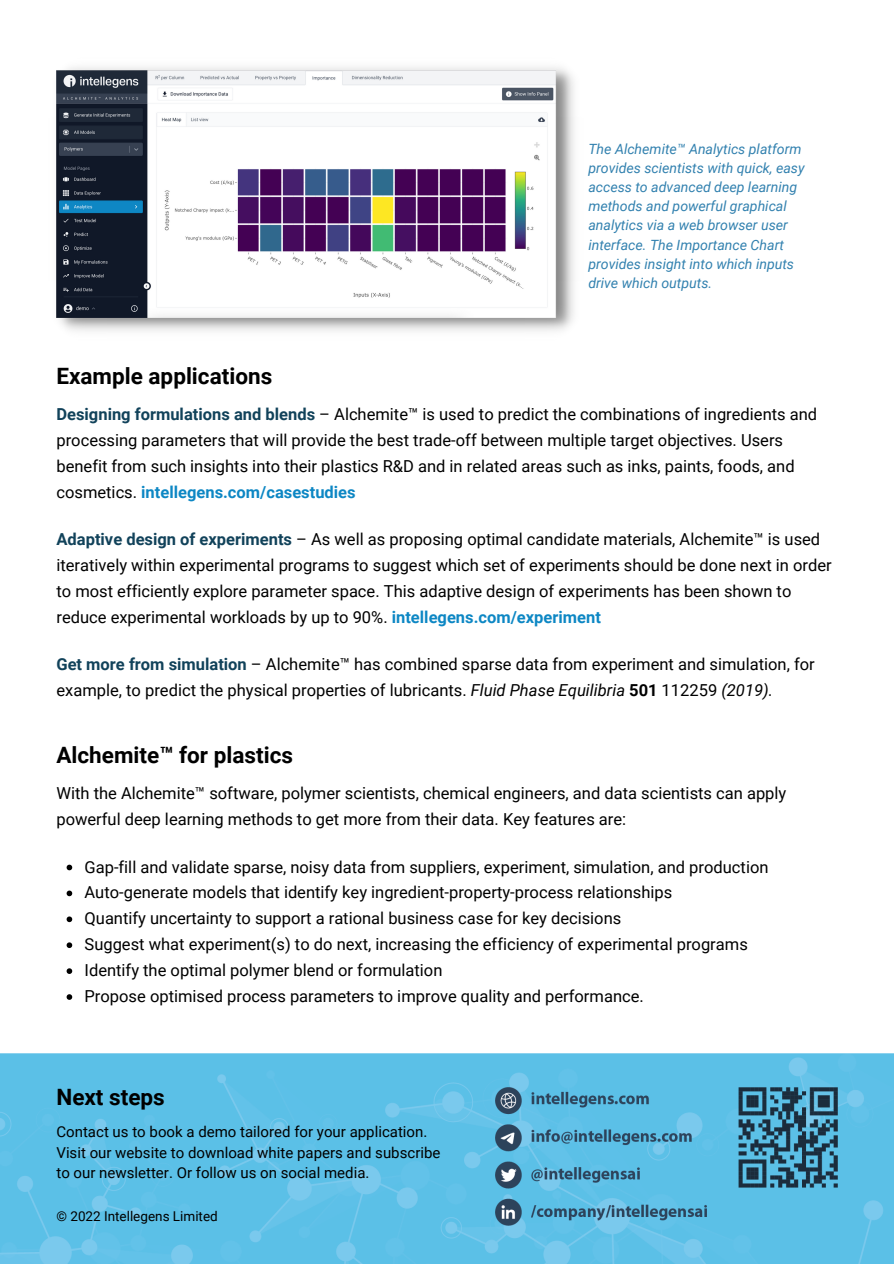
<style>
.page{position:relative;width:894px;height:1264px;background:#fff}
.page>*{position:absolute;margin:0;border:0;box-sizing:border-box;transform-origin:0 0}
.t1{font:700 22.5px "Roboto";color:#000}
.t2{font:16.5px/26px "Roboto";color:#000}
.t3{font:15px/20.2px "Roboto";color:#000}
.t4{font:italic 14.1px/19.2px "Roboto";color:#3281af}
.t5{font:13.5px "Roboto";color:#000}
.s1{font-weight:700;color:#11425a}
.s2{font-weight:700;color:#0d87c4}
.s3{font-style:italic}
.s4{font-weight:700}
</style>
<div class="page">
<img style="left:0;top:1053px;width:893px;height:210px">
<img style="left:495px;top:1087px;width:342px;height:138px">
<img style="left:56px;top:67px;width:518px;height:264px">
<svg style="left:67px;top:864px;width:5px;height:6px"></svg>
<svg style="left:67px;top:890px;width:5px;height:6px"></svg>
<svg style="left:67px;top:916px;width:5px;height:6px"></svg>
<svg style="left:67px;top:942px;width:5px;height:6px"></svg>
<svg style="left:67px;top:968px;width:5px;height:5px"></svg>
<svg style="left:67px;top:994px;width:5px;height:5px"></svg>
<p class="t4" style="left:588px;top:139px;width:218px">The Alchemite™ Analytics platform provides scientists with quick, easy access to advanced deep learning methods and powerful graphical analytics via a web browser user interface. The Importance Chart provides insight into which inputs drive which outputs.</p>
<p class="t1" style="left:56px;top:363px;width:217px">Example applications</p>
<p class="t2" style="left:56px;top:402px;width:762px"><span class="s1">Designing formulations and blends</span> – Alchemite™ is used to predict the combinations of ingredients and processing parameters that will provide the best trade-off between multiple target objectives. Users benefit from such insights into their plastics R&amp;D and in related areas such as inks, paints, foods, and cosmetics. <span class="s2">intellegens.com/casestudies</span></p>
<p class="t2" style="left:56px;top:526px;width:776px"><span class="s1">Adaptive design of experiments</span> – As well as proposing optimal candidate materials, Alchemite™ is used iteratively within experimental programs to suggest which set of experiments should be done next in order to most efficiently explore parameter space. This adaptive design of experiments has been shown to reduce experimental workloads by up to 90%. <span class="s2">intellegens.com/experiment</span></p>
<p class="t2" style="left:56px;top:651px;width:759px"><span class="s1">Get more from simulation</span> – Alchemite™ has combined sparse data from experiment and simulation, for example, to predict the physical properties of lubricants. <span class="s3">Fluid Phase Equilibria</span> <span class="s4">501</span> 112259 <span class="s3">(2019).</span></p>
<p class="t1" style="left:56px;top:742px;width:238px">Alchemite™ for plastics</p>
<p class="t2" style="left:56px;top:780px;width:731px">With the Alchemite™ software, polymer scientists, chemical engineers, and data scientists can apply powerful deep learning methods to get more from their data. Key features are:</p>
<p class="t2" style="left:84px;top:854px;width:685px">Gap-fill and validate sparse, noisy data from suppliers, experiment, simulation, and production</p>
<p class="t2" style="left:84px;top:879px;width:589px">Auto-generate models that identify key ingredient-property-process relationships</p>
<p class="t2" style="left:84px;top:905px;width:538px">Quantify uncertainty to support a rational business case for key decisions</p>
<p class="t2" style="left:84px;top:931px;width:664px">Suggest what experiment(s) to do next, increasing the efficiency of experimental programs</p>
<p class="t2" style="left:84px;top:957px;width:359px">Identify the optimal polymer blend or formulation</p>
<p class="t2" style="left:84px;top:983px;width:560px">Propose optimised process parameters to improve quality and performance.</p>
<p class="t1" style="left:56px;top:1083px;width:110px">Next steps</p>
<p class="t3" style="left:56px;top:1121px;width:385px">Contact us to book a demo tailored for your application.<br>Visit our website to download white papers and subscribe to our newsletter. Or follow us on social media.</p>
<p class="t5" style="left:56px;top:1208px;width:163px">© 2022 Intellegens Limited</p>
</div>
